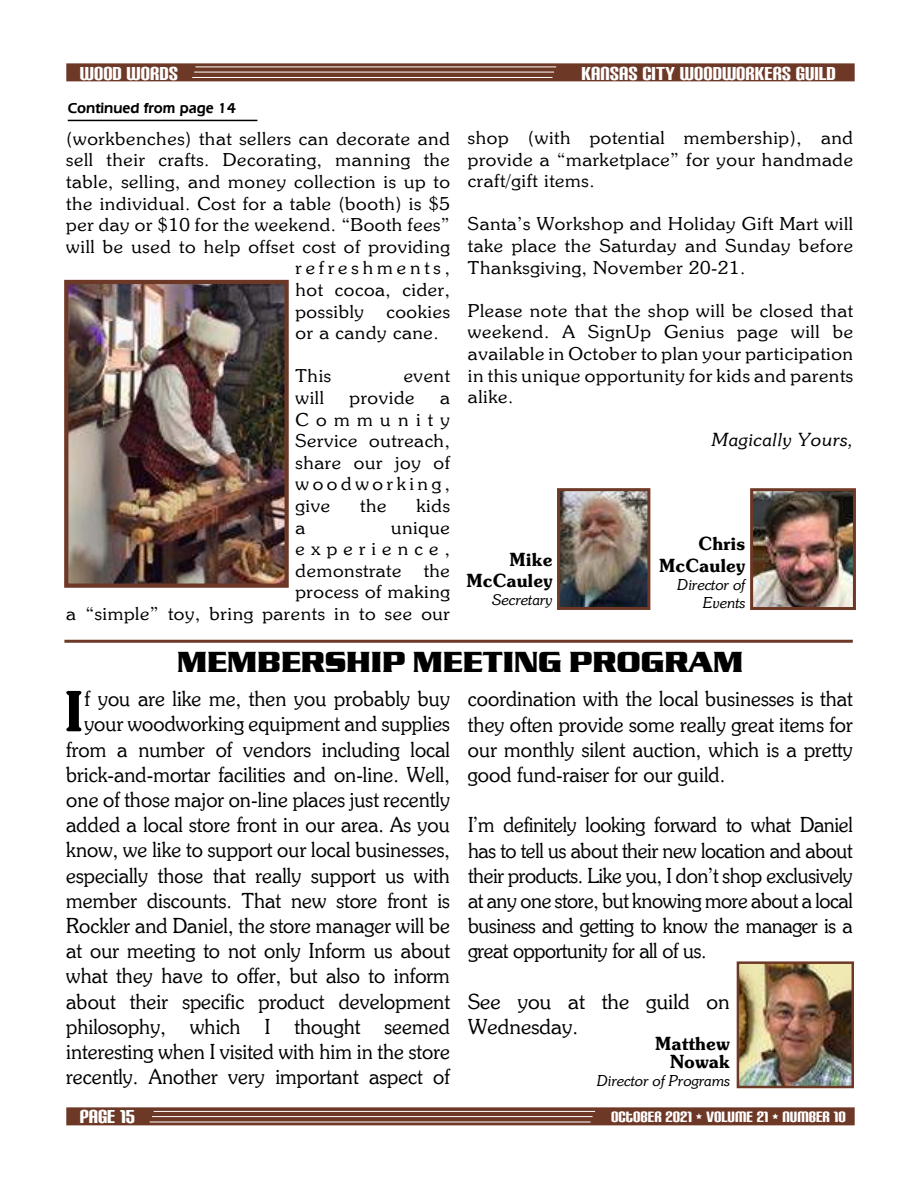
<style>
.page{position:relative;width:918px;height:1188px;background:#fff}
.page>*{position:absolute;margin:0;border:0;box-sizing:border-box;transform-origin:0 0}
.t1{font:55.8px "Souvienne Bold SWFTE";color:#000}
.t2{font:700 30px "Serpentine D";color:#000}
.t3{font:22.5px "Carbon Block";color:#fff}
.t4{font:21px/25.2px "Souvienne Regular SWFTE";color:#000;text-align:right}
.t5{font:21px/25.2px "Souvienne Regular SWFTE";color:#000;text-align:justify;scale:.95 1}
.t6{font:21px/25.2px "Souvienne Regular SWFTE";color:#000;text-align:justify;scale:.96 1}
.t7{font:18px/21.6px "Souvienne Regular SWFTE";letter-spacing:.03em;color:#000;text-align:justify;scale:1.06 1}
.t8{font:18px/21.6px "Souvienne Bold SWFTE";color:#000;text-align:right}
.t9{font:18px "Carbon Block";color:#fff}
.t10{font:18px "Souvienne Italic SWFTE";letter-spacing:.03em;color:#000;scale:1.05 1}
.t11{font:18px "Souvienne Regular SWFTE";letter-spacing:.205em;color:#000;scale:1.06 1}
.t12{font:15px/18px "Souvienne Italic SWFTE";color:#000;text-align:right}
.t13{font:600 15px "Eras IT Cby BT";color:#000}
</style>
<div class="page">
<img style="left:69px;top:285px;width:215px;height:298px">
<div style="left:64px;top:280px;width:225px;height:308px;border:4px solid #6e3827"></div>
<hr style="left:64px;top:640px;width:789px;height:3px;background:#6e3827">
<img style="left:740px;top:964px;width:111px;height:121px">
<div style="left:737px;top:961px;width:117px;height:127px;border:2px solid #6e3827"></div>
<hr style="left:68px;top:120px;width:189px;height:1px;background:#000">
<div style="left:66px;top:63px;width:789px;height:18px;background:#6e3827"></div>
<hr style="left:195px;top:67px;width:361px;height:1px;background:#fff">
<hr style="left:192px;top:77px;width:361px;height:1px;background:#fff">
<hr style="left:194px;top:72px;width:360px;height:1px;background:#fff">
<div style="left:66px;top:1107px;width:789px;height:18px;background:#6e3827"></div>
<hr style="left:154px;top:1111px;width:441px;height:1px;background:#fff">
<hr style="left:150px;top:1122px;width:441px;height:1px;background:#fff">
<hr style="left:152px;top:1116px;width:441px;height:1px;background:#fff">
<img style="left:561px;top:492px;width:85px;height:114px">
<div style="left:557px;top:488px;width:93px;height:122px;border:3px solid #6e3827"></div>
<img style="left:754px;top:492px;width:98px;height:114px">
<div style="left:750px;top:488px;width:106px;height:122px;border:3px solid #6e3827"></div>
<p class="t3" style="left:80px;top:59px;width:100px">WOOD WORDS</p>
<p class="t3" style="left:581px;top:59px;width:256px">KANSAS CITY WOODWORKERS GUILD</p>
<p class="t13" style="left:68px;top:102px;width:170px">Continued from page 14</p>
<p class="t7" style="left:66px;top:129px;width:363px">(workbenches) that sellers can decorate and</p>
<p class="t7" style="left:66px;top:150px;width:363px">sell their crafts. Decorating, manning the</p>
<p class="t7" style="left:66px;top:172px;width:363px">table, selling, and money collection is up to</p>
<p class="t7" style="left:66px;top:193px;width:363px">the individual. Cost for a table (booth) is $5</p>
<p class="t7" style="left:66px;top:215px;width:364px">per day or $10 for the weekend. “Booth fees”</p>
<p class="t7" style="left:66px;top:237px;width:363px">will be used to help offset cost of providing</p>
<p class="t11" style="left:296px;top:260px;width:147px">refreshments,</p>
<p class="t7" style="left:296px;top:280px;width:147px">hot cocoa, cider,</p>
<p class="t7" style="left:296px;top:301px;width:147px">possibly cookies</p>
<p class="t7" style="left:296px;top:323px;width:137px">or a candy cane.</p>
<p class="t7" style="left:296px;top:366px;width:35px">This</p>
<p class="t7" style="left:404px;top:366px;width:45px">event</p>
<p class="t7" style="left:296px;top:388px;width:28px">will</p>
<p class="t7" style="left:350px;top:388px;width:63px">provide</p>
<p class="t7" style="left:296px;top:388px;width:147px;text-indent:145px">a Community Service outreach, share our joy of woodworking, give</p>
<p class="t7" style="left:360px;top:496px;width:26px">the</p>
<p class="t7" style="left:417px;top:496px;width:33px">kids</p>
<p class="t7" style="left:66px;top:517px;width:363px;text-align:right">unique<br>experience,<br>demonstrate the<br>process of making<br>a “simple” toy, bring parents in to see our</p>
<p class="t7" style="left:296px;top:517px;width:11px">a</p>
<p class="t7" style="left:468px;top:128px;width:365px">shop (with potential membership), and provide a “marketplace” for your handmade craft/gift items.</p>
<p class="t7" style="left:468px;top:214px;width:365px">Santa’s Workshop and Holiday Gift Mart will take place the Saturday and Sunday before Thanksgiving, November 20-21.</p>
<p class="t7" style="left:468px;top:301px;width:365px">Please note that the shop will be closed that weekend. A SignUp Genius page will be available in October to plan your participation in this unique opportunity for kids and parents alike.</p>
<p class="t10" style="left:712px;top:433px;width:136px">Magically Yours,</p>
<p class="t8" style="left:466px;top:550px;width:88px">Mike<br>McCauley</p>
<p class="t12" style="left:492px;top:592px;width:62px">Secretary</p>
<p class="t8" style="left:659px;top:534px;width:88px">Chris<br>McCauley</p>
<p class="t12" style="left:678px;top:577px;width:69px">Director of<br>Events</p>
<h2 class="t2" style="left:177px;top:652px;width:568px">MEMBERSHIP MEETING PROGRAM</h2>
<p class="t4" style="left:66px;top:687px;width:385px">f you are like me, then you probably buy your woodworking equipment and supplies from a number of vendors including local brick-and-mortar facilities and on-line. Well, one of those major on-line places just recently added a local store front in our area. As you know, we like to support our local businesses, especially those that really support us with member discounts. That new store front is Rockler and Daniel, the store manager will be at our meeting to not only Inform us about what they have to offer, but also to inform about their specific product development philosophy, which I thought seemed interesting when I visited with him in the store recently. Another very important aspect of</p>
<p class="t6" style="left:468px;top:687px;width:402px">coordination with the local businesses is that they often provide some really great items for our monthly silent auction, which is a pretty good fund-raiser for our guild.</p>
<h1 class="t1" style="left:64px;top:689px;width:22px">I</h1>
<p class="t5" style="left:468px;top:813px;width:407px">I’m definitely looking forward to what Daniel has to tell us about their new location and about their products. Like you, I don’t shop exclusively at any one store, but knowing more about a local business and getting to know the manager is a great opportunity for all of us.</p>
<p class="t4" style="left:468px;top:990px;width:263px;text-align:left">See you at the guild on<br>Wednesday.</p>
<p class="t8" style="left:655px;top:1035px;width:76px;line-height:18px">Matthew<br>Nowak</p>
<p class="t12" style="left:597px;top:1072px;width:134px">Director of Programs</p>
<p class="t3" style="left:80px;top:1102px;width:57px">PAGE 15</p>
<p class="t9" style="left:611px;top:1105px;width:236px">OCTOBER 2021 • VOLUME 21 • NUMBER 10</p>
</div>
